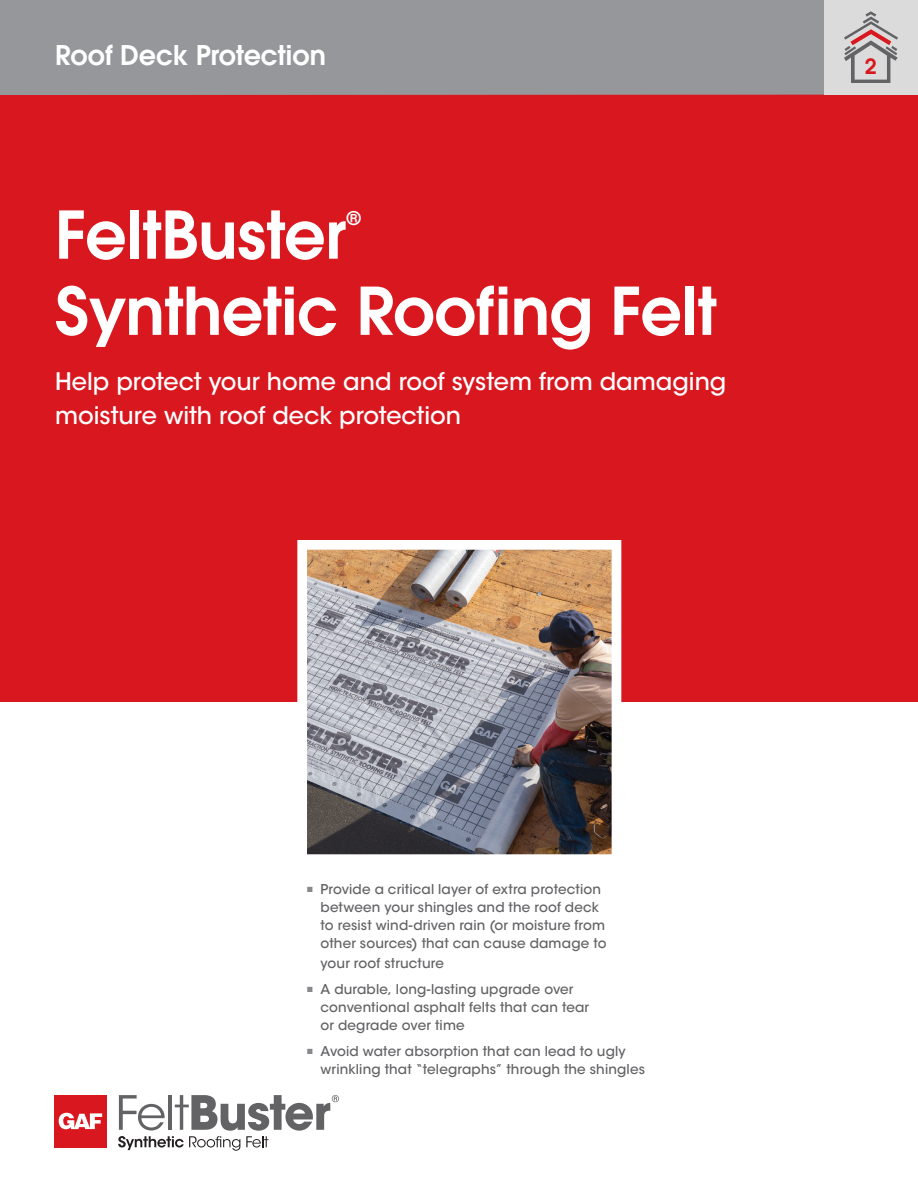
<style>
.page{position:relative;width:918px;height:1188px;background:#fff}
.page>*{position:absolute;margin:0;border:0;box-sizing:border-box;transform-origin:0 0}
.t1{font:600 65.25px "ITC Avant Garde Std";letter-spacing:-.005em;color:#fff}
.t2{font:600 27px "ITC Avant Garde Std";letter-spacing:-.01em;color:#fff}
.t3{font:500 24px/34.5px "ITC Avant Garde Std";color:#fff}
.t4{font:600 21px "ITC Avant Garde Std";color:#d8171f}
.t5{font:600 18.75px "ITC Avant Garde Std";color:#fff}
.t6{font:500 13.5px/18px "ITC Avant Garde Std";letter-spacing:.01em;color:#636366}
</style>
<div class="page">
<div style="left:0;top:0;width:918px;height:702px;background:#d8171f"></div>
<div style="left:0;top:0;width:918px;height:95px;background:#95979a"></div>
<div style="left:824px;top:0;width:94px;height:94px;background:#dadbda"></div>
<svg style="left:844px;top:11px;width:54px;height:72px"></svg>
<svg style="left:118px;top:1095px;width:221px;height:56px"></svg>
<div style="left:54px;top:1095px;width:53px;height:53px;background:#d8171f"></div>
<svg style="left:59px;top:1113px;width:43px;height:16px"></svg>
<img style="left:297px;top:540px;width:324px;height:315px">
<h2 class="t2" style="left:55px;top:45px;width:272px">Roof Deck Protection</h2>
<h1 class="t1" style="left:55px;top:210px;width:292px">FeltBuster</h1>
<h3 class="t5" style="left:347px;top:211px;width:15px">®</h3>
<h1 class="t1" style="left:55px;top:286px;width:663px">Synthetic Roofing Felt</h1>
<h3 class="t3" style="left:55px;top:366px;width:673px">Help protect your home and roof system from damaging moisture with roof deck protection</h3>
<h3 class="t4" style="left:865px;top:58px;width:13px">2</h3>
<p class="t6" style="left:321px;top:882px;width:288px">Provide a critical layer of extra protection between your shingles and the roof deck to resist wind-driven rain (or moisture from other sources) that can cause damage to</p>
<p class="t6" style="left:321px;top:951px;width:254px;line-height:26.2px">your roof structure<br>A durable, long-lasting upgrade over</p>
<p class="t6" style="left:321px;top:1000px;width:270px">conventional asphalt felts that can tear or degrade over time</p>
<p class="t6" style="left:321px;top:1044px;width:326px">Avoid water absorption that can lead to ugly wrinkling that “telegraphs” through the shingles</p>
</div>
